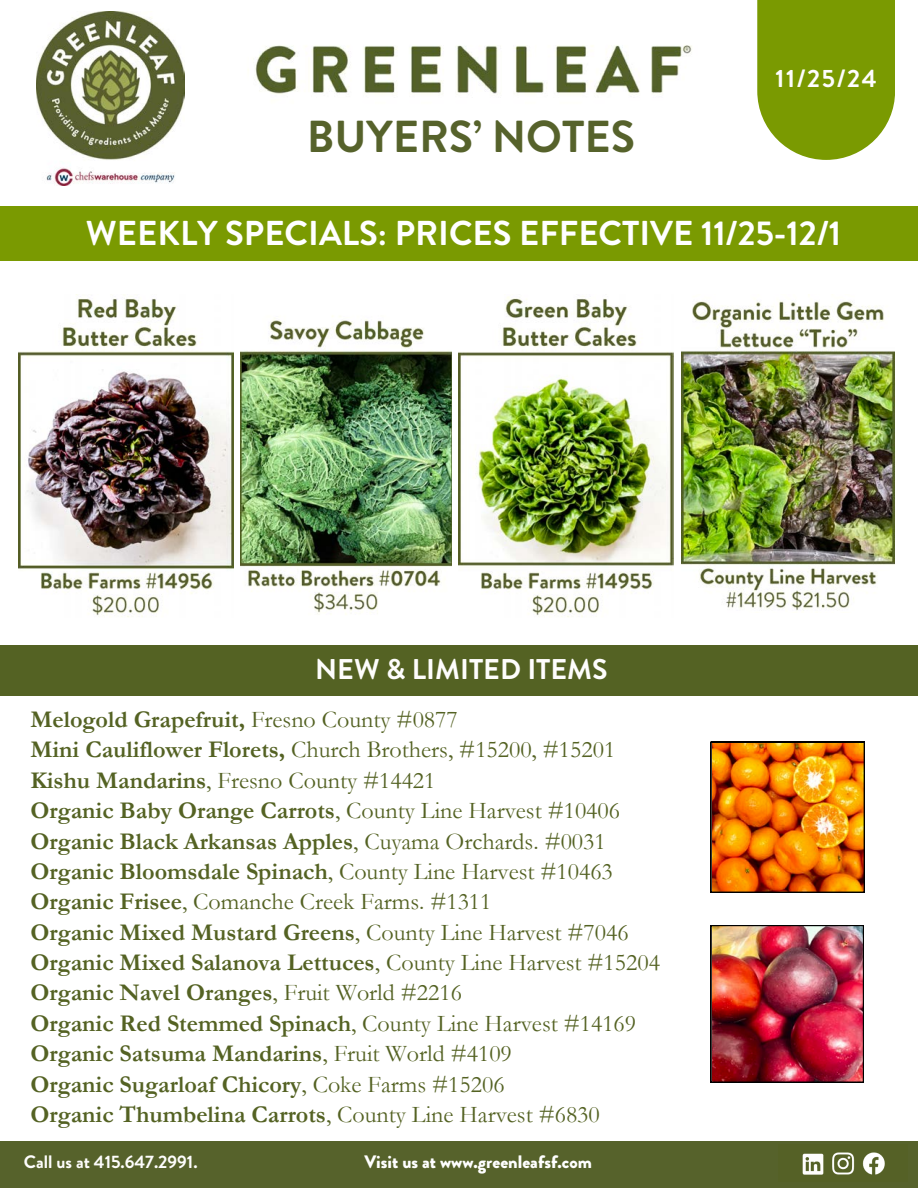
<style>
.page{position:relative;width:918px;height:1188px;background:#fff}
.page>*{position:absolute;margin:0;border:0;box-sizing:border-box;transform-origin:0 0}
.t1{font:700 44.7px "Brandon Grotesque";color:#56622b}
.t2{font:700 34.5px "Brandon Grotesque";color:#fff}
.t3{font:700 28.5px "Brandon Grotesque";color:#fefdfc}
.t4{font:700 25.05px "Brandon Grotesque";color:#fefdfc}
.t5{font:700 24.15px/30.3px "Garamond";color:#546223}
.t6{font:900 18px "Brandon Grotesque";color:#fff}
.t7{font:700 18px "Brandon Grotesque";color:#fefdfc}
.s1{font-weight:400}
</style>
<div class="page">
<div style="left:0;top:1141px;width:918px;height:47px;background:#56622b"></div>
<img style="left:802px;top:1152px;width:83px;height:23px">
<div style="left:757px;top:0;width:138px;height:160px;background:#7a9a01"></div>
<img style="left:37px;top:11px;width:147px;height:175px">
<img style="left:255px;top:45px;width:437px;height:49px">
<div style="left:0;top:206px;width:918px;height:54px;background:#7a9a01"></div>
<img style="left:459px;top:297px;width:215px;height:320px">
<img style="left:19px;top:294px;width:215px;height:323px">
<img style="left:240px;top:316px;width:212px;height:298px">
<div style="left:0;top:645px;width:918px;height:51px;background:#546223"></div>
<img style="left:711px;top:742px;width:154px;height:151px">
<img style="left:711px;top:925px;width:153px;height:158px">
<img style="left:681px;top:294px;width:213px;height:317px">
<p class="t1" style="left:307px;top:105px;width:330px">BUYERS’ NOTES</p>
<p class="t4" style="left:775px;top:61px;width:103px">11/25/24</p>
<p class="t2" style="left:86px;top:208px;width:757px">WEEKLY SPECIALS: PRICES EFFECTIVE 11/25-12/1</p>
<h3 class="t3" style="left:197px;top:223px;width:532px">PEAK SEASON FOR PLUMS AND PLUOTS</h3>
<h3 class="t3" style="left:315px;top:649px;width:294px">NEW &amp; LIMITED ITEMS</h3>
<p class="t5" style="left:30px;top:705px;width:631px">Melogold Grapefruit, <span class="s1">Fresno County #0877<br></span>Mini Cauliflower Florets, <span class="s1">Church Brothers, #15200, #15201<br></span>Kishu Mandarins<span class="s1">, Fresno County #14421<br></span>Organic Baby Orange Carrots<span class="s1">, County Line Harvest #10406<br></span>Organic Black Arkansas Apples<span class="s1">, Cuyama Orchards. #0031<br></span>Organic Bloomsdale Spinach<span class="s1">, County Line Harvest #10463<br></span>Organic Frisee<span class="s1">, Comanche Creek Farms. #1311<br></span>Organic Mixed Mustard Greens<span class="s1">, County Line Harvest #7046<br></span>Organic Mixed Salanova Lettuces<span class="s1">, County Line Harvest #15204<br></span>Organic Navel Oranges<span class="s1">, Fruit World #2216<br></span>Organic Red Stemmed Spinach<span class="s1">, County Line Harvest #14169<br></span>Organic Satsuma Mandarins<span class="s1">, Fruit World #4109<br></span>Organic Sugarloaf Chicory<span class="s1">, Coke Farms #15206<br></span>Organic Thumbelina Carrots<span class="s1">, County Line Harvest #6830</span></p>
<p class="t7" style="left:24px;top:1149px;width:175px">Call us at 415.647.2991.</p>
<p class="t6" style="left:364px;top:1149px;width:229px">Visit us at www.greenleafsf.com</p>
</div>
